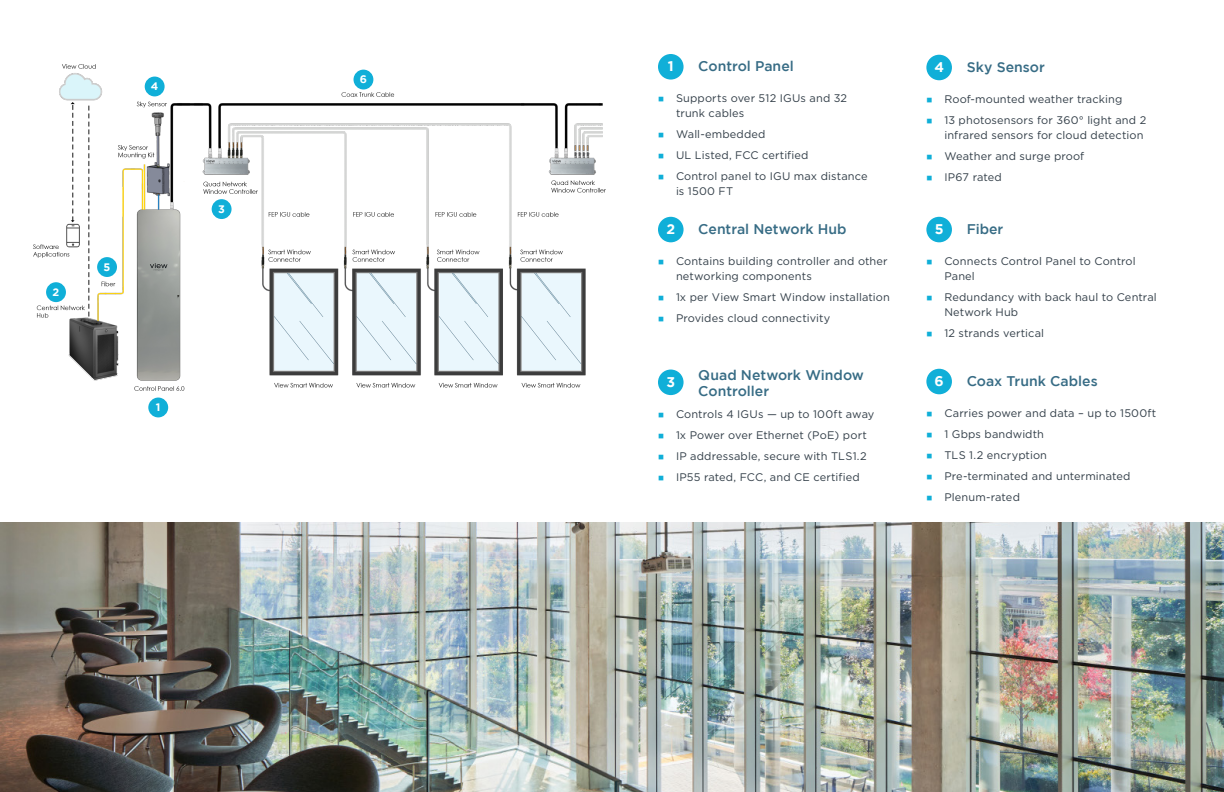
<style>
.page{position:relative;width:1224px;height:792px;background:#fff}
.page>*{position:absolute;margin:0;border:0;box-sizing:border-box;transform-origin:0 0}
._1_Title{font:500 14px/16px "Gotham";color:#376c85}
._1_Title-2{font:700 14px "Gotham";color:#fff}
.t1{font:11px/15px "Gotham";letter-spacing:.01em;color:#323e48}
._1_Title-3{font:700 10.9px "Gotham";color:#fff}
</style>
<div class="page">
<img style="left:0;top:523px;width:1224px;height:269px">
<img style="left:33px;top:64px;width:573px;height:327px">
<div style="left:148px;top:398px;width:20px;height:19px;background:#10afd8;border-radius:50%"></div>
<div style="left:212px;top:199px;width:20px;height:20px;background:#10afd8;border-radius:50%"></div>
<div style="left:97px;top:257px;width:20px;height:20px;background:#10afd8;border-radius:50%"></div>
<div style="left:46px;top:282px;width:20px;height:20px;background:#10afd8;border-radius:50%"></div>
<div style="left:145px;top:77px;width:20px;height:19px;background:#10afd8;border-radius:50%"></div>
<div style="left:354px;top:70px;width:19px;height:19px;background:#10afd8;border-radius:50%"></div>
<div style="left:658px;top:54px;width:26px;height:26px;background:#10afd8;border-radius:50%"></div>
<div style="left:658px;top:370px;width:26px;height:25px;background:#10afd8;border-radius:50%"></div>
<div style="left:926px;top:217px;width:26px;height:25px;background:#10afd8;border-radius:50%"></div>
<div style="left:658px;top:217px;width:26px;height:25px;background:#10afd8;border-radius:50%"></div>
<div style="left:926px;top:55px;width:26px;height:25px;background:#10afd8;border-radius:50%"></div>
<div style="left:926px;top:369px;width:26px;height:25px;background:#10afd8;border-radius:50%"></div>
<p class="_1_Title-3" style="left:151px;top:80px;width:9px">4</p>
<p class="_1_Title-3" style="left:53px;top:286px;width:8px">2</p>
<p class="_1_Title-3" style="left:104px;top:260px;width:8px">5</p>
<p class="_1_Title-3" style="left:156px;top:401px;width:6px">1</p>
<p class="_1_Title-3" style="left:218px;top:203px;width:8px">3</p>
<p class="_1_Title-3" style="left:360px;top:73px;width:9px">6</p>
<p class="_1_Title-2" style="left:668px;top:58px;width:7px">1</p>
<p class="_1_Title" style="left:698px;top:58px;width:97px">Control Panel</p>
<p class="_1_Title-2" style="left:934px;top:59px;width:11px">4</p>
<p class="_1_Title" style="left:967px;top:59px;width:80px">Sky Sensor</p>
<p class="t1" style="left:676px;top:91px;width:173px">Supports over 512 IGUs and 32 trunk cables</p>
<p class="t1" style="left:676px;top:127px;width:91px">Wall-embedded</p>
<p class="t1" style="left:676px;top:148px;width:134px">UL Listed, FCC certified</p>
<p class="t1" style="left:676px;top:169px;width:193px">Control panel to IGU max distance is 1500 FT</p>
<p class="t1" style="left:944px;top:91px;width:180px">Roof-mounted weather tracking</p>
<p class="t1" style="left:944px;top:112px;width:203px">13 photosensors for 360° light and 2 infrared sensors for cloud detection</p>
<p class="t1" style="left:944px;top:148px;width:141px">Weather and surge proof</p>
<p class="t1" style="left:944px;top:169px;width:59px">IP67 rated</p>
<p class="_1_Title" style="left:698px;top:221px;width:150px">Central Network Hub</p>
<p class="_1_Title-2" style="left:666px;top:221px;width:10px">2</p>
<p class="_1_Title-2" style="left:935px;top:221px;width:10px">5</p>
<p class="_1_Title" style="left:967px;top:221px;width:38px">Fiber</p>
<p class="t1" style="left:676px;top:254px;width:213px">Contains building controller and other networking components</p>
<p class="t1" style="left:676px;top:290px;width:215px">1x per View Smart Window installation</p>
<p class="t1" style="left:676px;top:311px;width:156px">Provides cloud connectivity</p>
<p class="_1_Title-2" style="left:666px;top:374px;width:10px">3</p>
<p class="_1_Title" style="left:698px;top:366px;width:167px">Quad Network Window<br>Controller</p>
<p class="t1" style="left:676px;top:406px;width:200px">Controls 4 IGUs — up to 100ft away</p>
<p class="t1" style="left:676px;top:427px;width:192px">1x Power over Ethernet (PoE) port</p>
<p class="t1" style="left:676px;top:448px;width:192px">IP addressable, secure with TLS1.2</p>
<p class="t1" style="left:676px;top:469px;width:185px">IP55 rated, FCC, and CE certified</p>
<p class="t1" style="left:944px;top:254px;width:193px">Connects Control Panel to Control<br>Panel</p>
<p class="t1" style="left:944px;top:290px;width:214px">Redundancy with back haul to Central<br>Network Hub</p>
<p class="t1" style="left:944px;top:326px;width:101px">12 strands vertical</p>
<p class="_1_Title-2" style="left:935px;top:373px;width:11px">6</p>
<p class="_1_Title" style="left:967px;top:373px;width:133px">Coax Trunk Cables</p>
<p class="t1" style="left:944px;top:406px;width:214px">Carries power and data – up to 1500ft</p>
<p class="t1" style="left:944px;top:427px;width:101px">1 Gbps bandwidth</p>
<p class="t1" style="left:944px;top:448px;width:104px">TLS 1.2 encryption</p>
<p class="t1" style="left:944px;top:469px;width:188px">Pre-terminated and unterminated</p>
<p class="t1" style="left:944px;top:490px;width:77px">Plenum-rated</p>
</div>
